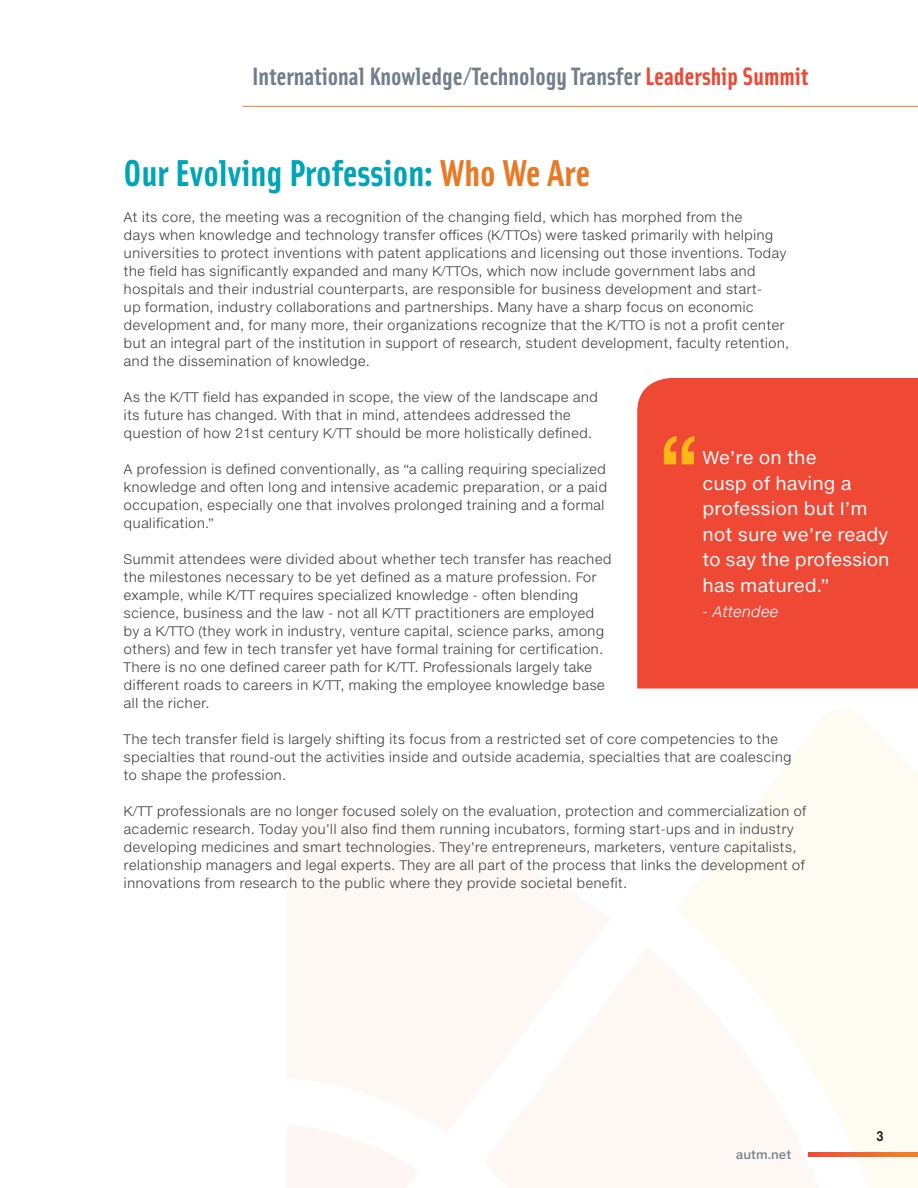
<style>
.page{position:relative;width:918px;height:1188px;background:#fff}
.page>*{position:absolute;margin:0;border:0;box-sizing:border-box;transform-origin:0 0}
.t1{font:700 37.5px "Solex OT";color:#00a5b6}
.t2{font:700 25.2px "Solex OT";color:#727f8a}
.t3{font:18px/25.5px "Helvetica Neuee Text Std";color:#fff}
.t4{font:italic 300 15px "Helvetica Neuee Text Std";color:#fff}
.t5{font:700 13.65px "Helvetica Neuee Text Std";color:#231f20;scale:.85 1}
.t6{font:300 13.5px/18px "Helvetica Neuee Text Std";color:#3e3e3f}
.t7{font:500 12px "Helvetica Neuee Text Std";color:#727f8a}
.s1{color:#ef4835}
.s2{color:#ea7924}
</style>
<div class="page">
<hr style="left:242px;top:106px;width:676px;height:1px;background:#f47f2a">
<svg style="left:287px;top:808px;width:323px;height:325px;fill:#fef8f4"></svg>
<svg style="left:287px;top:1124px;width:132px;height:9px"></svg>
<svg style="left:676px;top:710px;width:242px;height:478px;fill:#fefbf3"></svg>
<svg style="left:483px;top:947px;width:353px;height:241px;fill:#fef8f4"></svg>
<div style="left:637px;top:378px;width:281px;height:310px;background:#ef4835"></div>
<svg style="left:664px;top:436px;width:30px;height:28px"></svg>
<h2 class="t2" style="left:252px;top:59px;width:558px">International Knowledge/Technology Transfer <span class="s1">Leadership Summit</span></h2>
<h1 class="t1" style="left:124px;top:148px;width:468px">Our Evolving Profession: <span class="s2">Who We Are</span></h1>
<p class="t6" style="left:124px;top:208px;width:667px">At its core, the meeting was a recognition of the changing field, which has morphed from the<br>days when knowledge and technology transfer offices (K/TTOs) were tasked primarily with helping universities to protect inventions with patent applications and licensing out those inventions. Today the field has significantly expanded and many K/TTOs, which now include government labs and hospitals and their industrial counterparts, are responsible for business development and start-<br>up formation, industry collaborations and partnerships. Many have a sharp focus on economic development and, for many more, their organizations recognize that the K/TTO is not a profit center but an integral part of the institution in support of research, student development, faculty retention, and the dissemination of knowledge.</p>
<p class="t6" style="left:124px;top:388px;width:476px">As the K/TT field has expanded in scope, the view of the landscape and its future has changed. With that in mind, attendees addressed the question of how 21st century K/TT should be more holistically defined.</p>
<p class="t6" style="left:124px;top:460px;width:485px">A profession is defined conventionally, as “a calling requiring specialized knowledge and often long and intensive academic preparation, or a paid occupation, especially one that involves prolonged training and a formal qualification.”</p>
<p class="t6" style="left:124px;top:550px;width:490px">Summit attendees were divided about whether tech transfer has reached the milestones necessary to be yet defined as a mature profession. For example, while K/TT requires specialized knowledge - often blending science, business and the law - not all K/TT practitioners are employed by a K/TTO (they work in industry, venture capital, science parks, among others) and few in tech transfer yet have formal training for certification.<br>There is no one defined career path for K/TT. Professionals largely take different roads to careers in K/TT, making the employee knowledge base all the richer.</p>
<p class="t6" style="left:124px;top:730px;width:670px">The tech transfer field is largely shifting its focus from a restricted set of core competencies to the specialties that round-out the activities inside and outside academia, specialties that are coalescing to shape the profession.</p>
<p class="t6" style="left:124px;top:802px;width:684px">K/TT professionals are no longer focused solely on the evaluation, protection and commercialization of academic research. Today you’ll also find them running incubators, forming start-ups and in industry developing medicines and smart technologies. They’re entrepreneurs, marketers, venture capitalists, relationship managers and legal experts. They are all part of the process that links the development of innovations from research to the public where they provide societal benefit.</p>
<h3 class="t3" style="left:702px;top:445px;width:189px">We’re on the<br>cusp of having a profession but I’m not sure we’re ready to say the profession has matured.”</h3>
<p class="t4" style="left:702px;top:603px;width:78px">- Attendee</p>
<p class="t7" style="left:736px;top:1147px;width:57px">autm.net</p>
<p class="t5" style="left:876px;top:1128px;width:10px">3</p>
</div>
